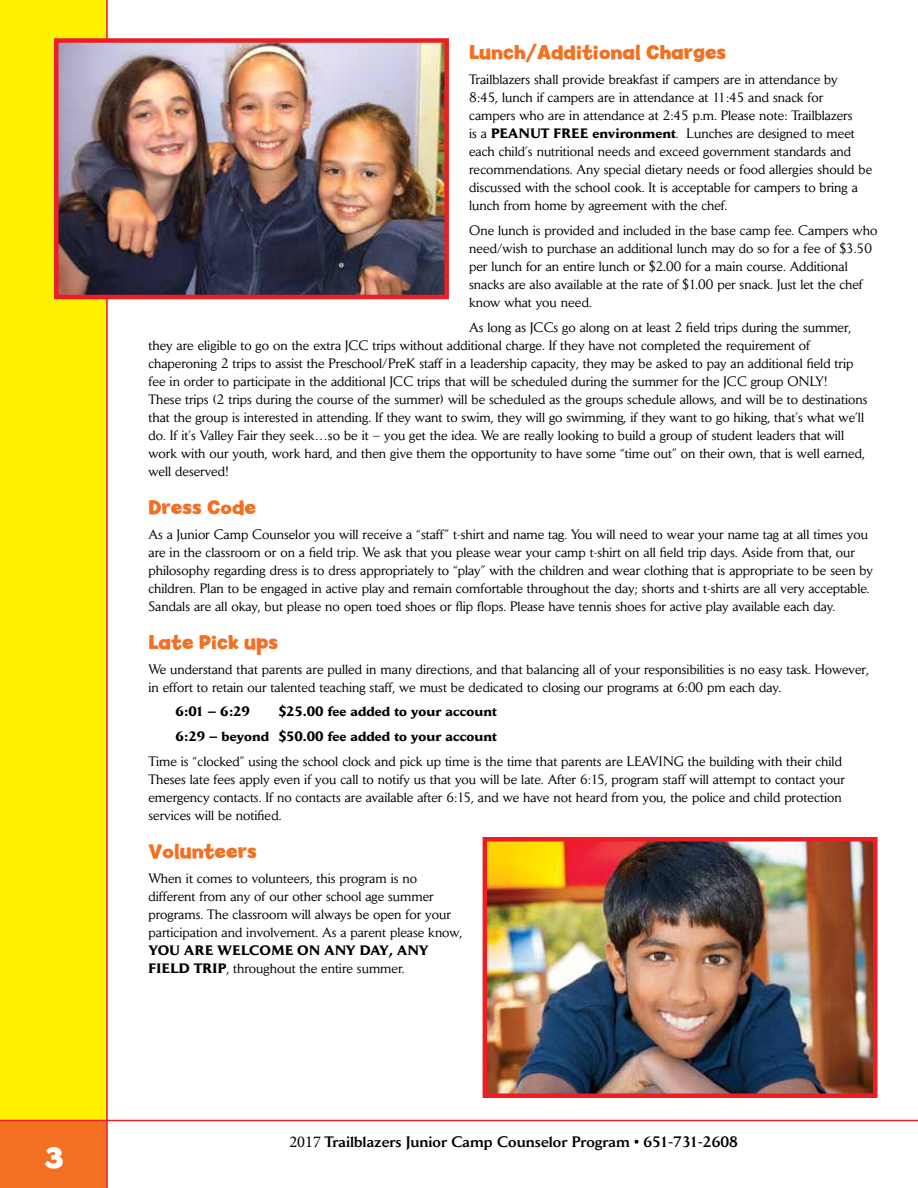
<style>
.page{position:relative;width:918px;height:1188px;background:#fff}
.page>*{position:absolute;margin:0;border:0;box-sizing:border-box;transform-origin:0 0}
.t1{font:700 31.5px "Billy";color:#fff}
.t2{font:700 21px "Billy";color:#f36f21}
.t3{font:500 15px "Daily News";color:#000}
.t4{font:13.5px/18px "Daily News";color:#000}
.t5{font:700 13.5px/24.8px "Daily News";color:#000;text-align:right}
.t6{font:700 13.5px/18px "Daily News";letter-spacing:.02em;color:#000}
.s1{font-weight:700}
.s2{font-weight:400}
.s3{font-family:"Minion Pro";font-weight:400;font-size:16.5px}
</style>
<div class="page">
<div style="left:0;top:0;width:108px;height:1188px;background:#fff200"></div>
<div style="left:0;top:1120px;width:107px;height:68px;background:#f36f21"></div>
<hr style="left:106px;top:0;width:2px;height:1188px;background:#ed1d24">
<hr style="left:0;top:1120px;width:918px;height:1px;background:#ed1d24">
<img style="left:59px;top:43px;width:385px;height:251px">
<div style="left:54px;top:38px;width:395px;height:261px;border:4px solid #ed1d24"></div>
<img style="left:488px;top:842px;width:385px;height:251px">
<div style="left:483px;top:837px;width:395px;height:261px;border:4px solid #ed1d24"></div>
<h1 class="t1" style="left:44px;top:1140px;width:21px">3</h1>
<h2 class="t2" style="left:469px;top:40px;width:259px">Lunch/Additional Charges</h2>
<p class="t4" style="left:469px;top:70px;width:405px">Trailblazers shall provide breakfast if campers are in attendance by<br>8:45, lunch if campers are in attendance at 11:45 and snack for campers who are in attendance at 2:45 p.m. Please note: Trailblazers<br>is a <span class="s1">PEANUT FREE environment</span>. Lunches are designed to meet each child’s nutritional needs and exceed government standards and recommendations. Any special dietary needs or food allergies should be discussed with the school cook. It is acceptable for campers to bring a lunch from home by agreement with the chef.</p>
<p class="t4" style="left:469px;top:221px;width:410px">One lunch is provided and included in the base camp fee. Campers who need/wish to purchase an additional lunch may do so for a fee of $3.50 per lunch for an entire lunch or $2.00 for a main course. Additional snacks are also available at the rate of $1.00 per snack. Just let the chef know what you need.</p>
<p class="t4" style="left:149px;top:318px;width:721px;text-indent:321px">As long as JCCs go along on at least 2 field trips during the summer, they are eligible to go on the extra JCC trips without additional charge. If they have not completed the requirement of chaperoning 2 trips to assist the Preschool/PreK staff in a leadership capacity, they may be asked to pay an additional field trip fee in order to participate in the additional JCC trips that will be scheduled during the summer for the JCC group ONLY!<br>These trips (2 trips during the course of the summer) will be scheduled as the groups schedule allows, and will be to destinations that the group is interested in attending. If they want to swim, they will go swimming, if they want to go hiking, that’s what we’ll do. If it’s Valley Fair they seek…so be it – you get the idea. We are really looking to build a group of student leaders that will work with our youth, work hard, and then give them the opportunity to have some “time out” on their own, that is well earned, well deserved!</p>
<h2 class="t2" style="left:148px;top:495px;width:109px">Dress Code</h2>
<p class="t4" style="left:148px;top:525px;width:726px">As a Junior Camp Counselor you will receive a “staff” t-shirt and name tag. You will need to wear your name tag at all times you are in the classroom or on a field trip. We ask that you please wear your camp t-shirt on all field trip days. Aside from that, our philosophy regarding dress is to dress appropriately to “play” with the children and wear clothing that is appropriate to be seen by children. Plan to be engaged in active play and remain comfortable throughout the day; shorts and t-shirts are all very acceptable.<br>Sandals are all okay, but please no open toed shoes or flip flops. Please have tennis shoes for active play available each day.</p>
<h2 class="t2" style="left:148px;top:630px;width:131px">Late Pick ups</h2>
<p class="t4" style="left:148px;top:660px;width:722px">We understand that parents are pulled in many directions, and that balancing all of your responsibilities is no easy task. However, in effort to retain our talented teaching staff, we must be dedicated to closing our programs at 6:00 pm each day.</p>
<p class="t5" style="left:176px;top:699px;width:76px">6:01 – 6:29</p>
<p class="t5" style="left:176px;top:699px;width:323px">$25.00 fee added to your account<br>6:29 – beyond $50.00 fee added to your account</p>
<p class="t4" style="left:148px;top:752px;width:698px">Time is “clocked” using the school clock and pick up time is the time that parents are LEAVING the building with their child Theses late fees apply even if you call to notify us that you will be late. After 6:15, program staff will attempt to contact your emergency contacts. If no contacts are available after 6:15, and we have not heard from you, the police and child protection services will be notified.</p>
<h2 class="t2" style="left:148px;top:839px;width:110px">Volunteers</h2>
<p class="t4" style="left:148px;top:869px;width:315px">When it comes to volunteers, this program is no different from any of our other school age summer programs. The classroom will always be open for your participation and involvement. As a parent please know,</p>
<p class="t6" style="left:148px;top:941px;width:282px">YOU ARE WELCOME ON ANY DAY, ANY<br>FIELD TRIP<span class="s2">, throughout the entire summer.</span></p>
<p class="t3" style="left:289px;top:1133px;width:450px"><span class="s3">2017</span> Trailblazers Junior Camp Counselor Program • 651-731-2608</p>
</div>
